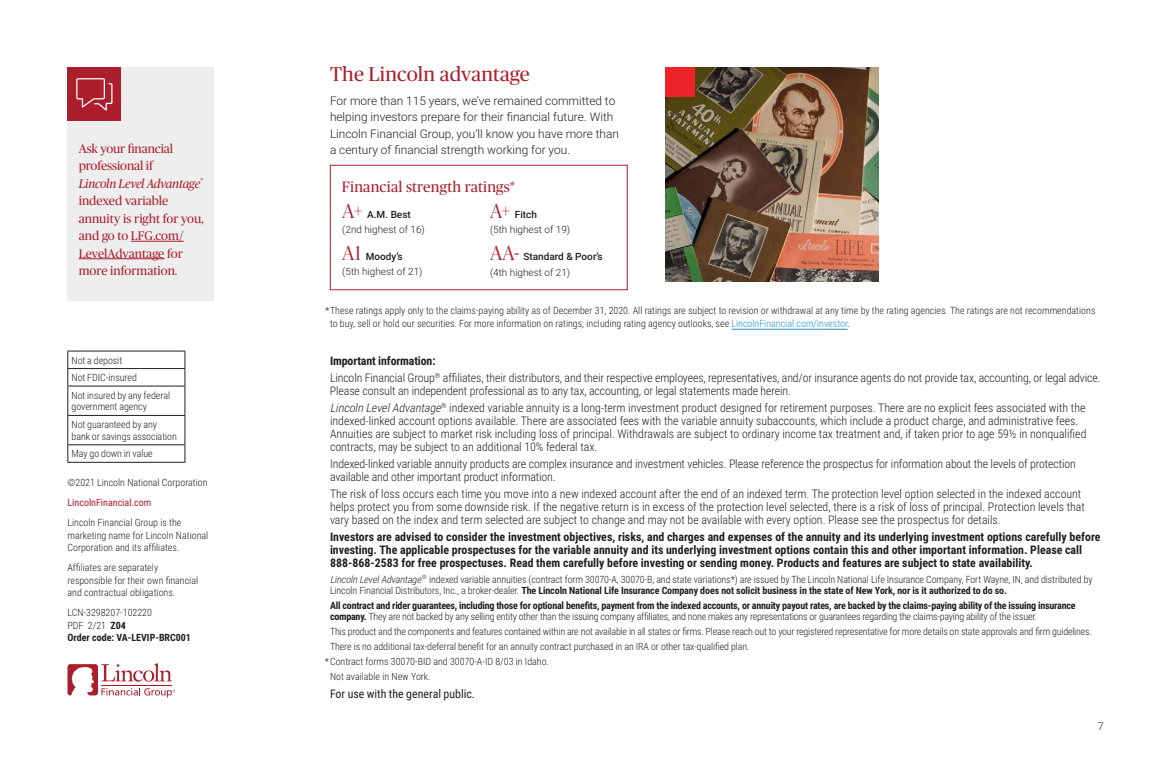
<style>
.page{position:relative;width:1170px;height:765px;background:#fff}
.page>*{position:absolute;margin:0;border:0;box-sizing:border-box;transform-origin:0 0}
.Subheader_1{font:20px "Publico Headline";letter-spacing:.01em;color:#ad1e2c}
.Subheader_1-2{font:15px "Publico Headline";letter-spacing:.01em;color:#ad1e2c}
.CTA{font:12.5px/17.5px "Publico Headline";color:#ad1e2c}
.Disclosure_-_9_5_12{font:300 11.88px/13.1px "Roboto Condensed";color:#231f20}
.Disclosure_-_9_5_12-2{font:700 11.88px/13.1px "Roboto Condensed";color:#231f20}
.Body_Copy{font:300 11.88px/16.2px "Roboto";color:#231f20}
.Audience_Disclosure{font:11.88px "Roboto Condensed";color:#231f20}
.t1{font:300 10.62px "Roboto";color:#231f20}
.Disclosure_-_8_10_Li{font:300 10px/12.5px "Roboto Condensed";letter-spacing:-.01em;color:#231f20}
.Disclosure_-_8_10_Li-2{font:700 10px/11.2px "Roboto Condensed";letter-spacing:-.02em;color:#231f20}
.Footnotes{font:300 10px/12.5px "Roboto Condensed";color:#231f20}
.Bank_Box{font:300 10px/11.9px "Roboto Condensed";letter-spacing:-.005em;color:#231f20}
.Body_Copy-2{font:300 10px "Roboto";color:#231f20}
.Disclosure_-_8_10_Li-3{font:700 10px/12.5px "Roboto Condensed";color:#231f20}
.Subheader_1-3{font:500 10px "Roboto";color:#231f20}
.Disclosure_-_8_10_Li-4{font:10px "Roboto Condensed";color:#ad1e2c}
.s1{font-style:italic}
.s2{font-weight:300}
.s3{font-family:"Publico Banner";font-weight:300;font-size:20.62px;color:#ad1e2c}
.s4{color:#2691d0}
.s5{font-weight:700}
</style>
<div class="page">
<img style="left:665px;top:68px;width:214px;height:213px">
<hr style="left:731px;top:329px;width:116px;height:1px;background:#2691d0">
<div style="left:330px;top:165px;width:297px;height:125px;border:1px solid #ad1e2c"></div>
<div style="left:665px;top:68px;width:30px;height:30px;background:#ee2229"></div>
<hr style="left:68px;top:351px;width:117px;height:1px;background:#231f20">
<hr style="left:68px;top:368px;width:117px;height:1px;background:#231f20">
<hr style="left:68px;top:386px;width:117px;height:1px;background:#231f20">
<hr style="left:68px;top:415px;width:117px;height:1px;background:#231f20">
<hr style="left:68px;top:445px;width:117px;height:1px;background:#231f20">
<svg style="left:68px;top:351px;width:1px;height:111px"></svg>
<svg style="left:185px;top:351px;width:1px;height:111px"></svg>
<hr style="left:68px;top:462px;width:117px;height:1px;background:#231f20">
<div style="left:68px;top:68px;width:146px;height:233px;background:#eeeeef"></div>
<hr style="left:131px;top:241px;width:53px;height:1px;background:#ad1e2c">
<hr style="left:79px;top:258px;width:85px;height:1px;background:#ad1e2c">
<div style="left:68px;top:68px;width:53px;height:53px;background:#ad1e2c"></div>
<svg style="left:76px;top:79px;width:37px;height:32px"></svg>
<svg style="left:68px;top:663px;width:107px;height:35px"></svg>
<p class="CTA" style="left:79px;top:139px;width:127px">Ask your financial professional if<br><span class="s1">Lincoln Level Advantage</span><sup>® </sup>indexed variable annuity is right for you, and go to LFG.com/<br>LevelAdvantage for more information.</p>
<p class="Bank_Box" style="left:72px;top:354px;width:52px">Not a deposit</p>
<p class="Bank_Box" style="left:72px;top:371px;width:67px">Not FDIC-insured</p>
<p class="Bank_Box" style="left:72px;top:389px;width:100px">Not insured by any federal government agency</p>
<p class="Bank_Box" style="left:72px;top:418px;width:107px">Not guaranteed by any bank or savings association</p>
<p class="Bank_Box" style="left:72px;top:447px;width:83px">May go down in value</p>
<p class="Disclosure_-_8_10_Li" style="left:68px;top:476px;width:142px">©2021 Lincoln National Corporation</p>
<p class="Disclosure_-_8_10_Li-4" style="left:68px;top:496px;width:85px">LincolnFinancial.com</p>
<p class="Disclosure_-_8_10_Li" style="left:68px;top:516px;width:142px">Lincoln Financial Group is the marketing name for Lincoln National<br>Corporation and its affiliates.</p>
<p class="Disclosure_-_8_10_Li" style="left:68px;top:561px;width:132px">Affiliates are separately responsible for their own financial and contractual obligations.</p>
<p class="Disclosure_-_8_10_Li-3" style="left:68px;top:606px;width:125px"><span class="s2">LCN-3298207-102220<br>PDF 2/21</span> Z04<br>Order code: VA-LEVIP-BRC001</p>
<p class="Subheader_1" style="left:330px;top:60px;width:201px">The Lincoln advantage</p>
<p class="Body_Copy" style="left:330px;top:92px;width:291px">For more than 115 years, we’ve remained committed to helping investors prepare for their financial future. With Lincoln Financial Group, you’ll know you have more than a century of financial strength working for you.</p>
<p class="Subheader_1-2" style="left:342px;top:177px;width:175px">Financial strength ratings*</p>
<p class="Subheader_1-3" style="left:342px;top:207px;width:70px"><span class="s3">A+</span> A.M. Best</p>
<p class="Body_Copy-2" style="left:342px;top:222px;width:84px">(2nd highest of 16)</p>
<p class="Subheader_1-3" style="left:342px;top:250px;width:62px"><span class="s3">A1</span> Moody’s</p>
<p class="Body_Copy-2" style="left:342px;top:265px;width:82px">(5th highest of 21)</p>
<p class="Subheader_1-3" style="left:490px;top:207px;width:49px"><span class="s3">A+</span> Fitch</p>
<p class="Body_Copy-2" style="left:490px;top:223px;width:82px">(5th highest of 19)</p>
<p class="Subheader_1-3" style="left:490px;top:250px;width:114px"><span class="s3">AA-</span> Standard &amp; Poor’s</p>
<p class="Body_Copy-2" style="left:490px;top:265px;width:82px">(4th highest of 21)</p>
<p class="Footnotes" style="left:330px;top:304px;width:767px;text-indent:-5px">*These ratings apply only to the claims-paying ability as of December 31, 2020. All ratings are subject to revision or withdrawal at any time by the rating agencies. The ratings are not recommendations to buy, sell or hold our securities. For more information on ratings, including rating agency outlooks, see <span class="s4">LincolnFinancial.com/investor</span>.</p>
<p class="Disclosure_-_9_5_12-2" style="left:330px;top:354px;width:107px">Important information:</p>
<p class="Disclosure_-_9_5_12" style="left:330px;top:371px;width:772px">Lincoln Financial Group<sup>®</sup> affiliates, their distributors, and their respective employees, representatives, and/or insurance agents do not provide tax, accounting, or legal advice.<br>Please consult an independent professional as to any tax, accounting, or legal statements made herein.</p>
<p class="Disclosure_-_9_5_12" style="left:330px;top:401px;width:758px"><span class="s1">Lincoln LevelAdvantage</span><sup>®</sup> indexed variable annuity is a long-term investment product designed for retirement purposes. There are no explicit fees associated with the indexed-linked account options available. There are associated fees with the variable annuity subaccounts, which include a product charge, and administrative fees.<br>Annuities are subject to market risk including loss of principal. Withdrawals are subject to ordinary income tax treatment and, if taken prior to age 59½ in nonqualified contracts, may be subject to an additional 10% federal tax.</p>
<p class="Disclosure_-_9_5_12" style="left:330px;top:457px;width:747px">Indexed-linked variable annuity products are complex insurance and investment vehicles. Please reference the prospectus for information about the levels of protection available and other important product information.</p>
<p class="Disclosure_-_9_5_12" style="left:330px;top:487px;width:756px">The risk of loss occurs each time you move into a new indexed account after the end of an indexed term. The protection level option selected in the indexed account helps protect you from some downside risk. If the negative return is in excess of the protection level selected, there is a risk of loss of principal. Protection levels that vary based on the index and term selected are subject to change and may not be available with every option. Please see the prospectus for details.</p>
<p class="Disclosure_-_9_5_12-2" style="left:330px;top:530px;width:772px">Investors are advised to consider the investment objectives, risks, and charges and expenses of the annuity and its underlying investment options carefully before investing. The applicable prospectuses for the variable annuity and its underlying investment options contain this and other important information. Please call<br>888‑868‑2583 for free prospectuses. Read them carefully before investing or sending money. Products and features are subject to state availability.</p>
<p class="Disclosure_-_8_10_Li" style="left:330px;top:573px;width:764px;line-height:11.2px"><span class="s1">Lincoln LevelAdvantage</span><sup>®</sup> indexed variable annuities (contract form 30070-A, 30070-B, and state variations*) are issued by The Lincoln National Life Insurance Company, Fort Wayne, IN, and distributed by<br>Lincoln Financial Distributors, Inc., a broker-dealer. <span class="s5">The Lincoln National Life Insurance Company does not solicit business in the state of New York, nor is it authorized to do so.</span></p>
<p class="Disclosure_-_8_10_Li-2" style="left:330px;top:599px;width:747px">All contract and rider guarantees, including those for optional benefits, payment from the indexed accounts, or annuity payout rates, are backed by the claims-paying ability of the issuing insurance company. <span class="s2">They are not backed by any selling entity other than the issuing company affiliates, and none makes any representations or guarantees regarding the claims-paying ability of the issuer.</span></p>
<p class="Disclosure_-_8_10_Li" style="left:330px;top:625px;width:763px">This product and the components and features contained within are not available in all states or firms. Please reach out to your registered representative for more details on state approvals and firm guidelines.</p>
<p class="Disclosure_-_8_10_Li" style="left:330px;top:640px;width:421px">There is no additional tax-deferral benefit for an annuity contract purchased in an IRA or other tax-qualified plan.</p>
<p class="Disclosure_-_8_10_Li" style="left:325px;top:655px;width:226px">* Contract forms 30070-BID and 30070-A-ID 8/03 in Idaho.</p>
<p class="Disclosure_-_8_10_Li" style="left:330px;top:670px;width:102px">Not available in New York.</p>
<p class="Audience_Disclosure" style="left:330px;top:685px;width:146px">For use with the general public.</p>
<p class="t1" style="left:1098px;top:719px;width:7px">7</p>
</div>
